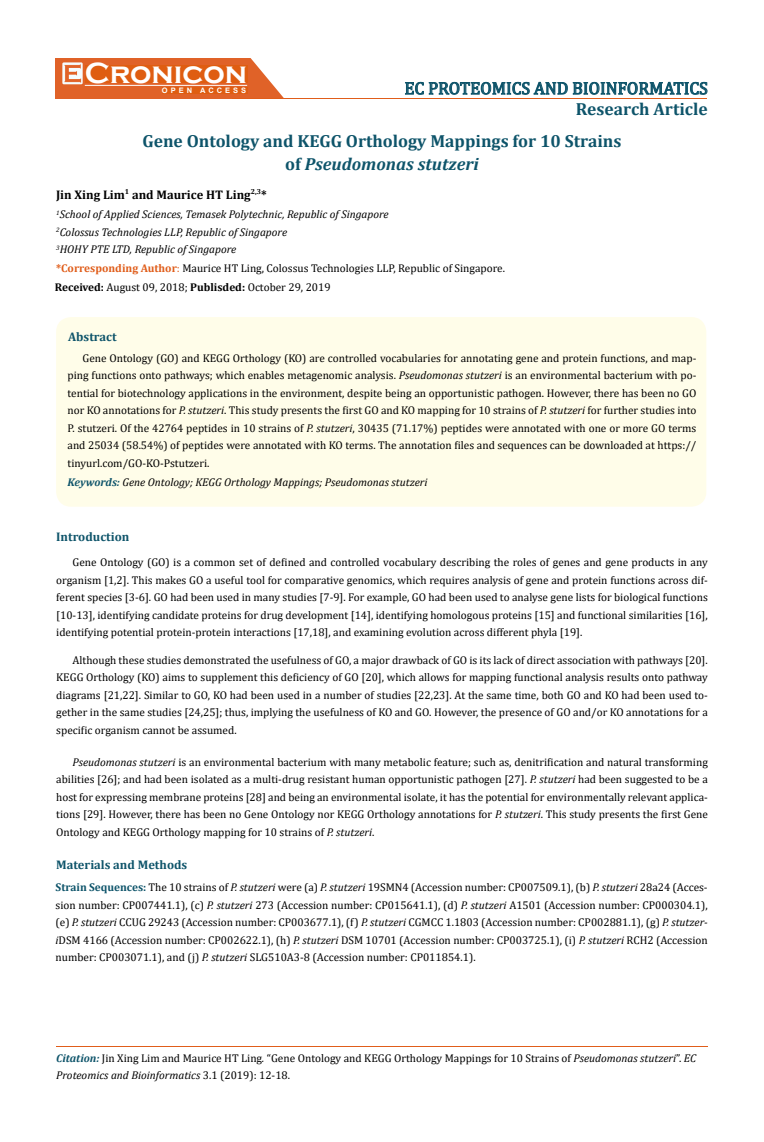
<style>
.page{position:relative;width:764px;height:1142px;background:#fff}
.page>*{position:absolute;margin:0;border:0;box-sizing:border-box;transform-origin:0 0}
.t1{font:700 30px "Copperplate Gothic";color:#fff}
.t2{font:700 17.5px/32.2px "Cambria";color:#0e546a}
.t3{font:17.5px "Cambria";color:#0e546a}
.t4{font:italic 700 17.5px "Cambria";color:#0e546a}
.t5{font:700 12.5px "Cambria";color:#0e546a}
.t6{font:700 12.5px "Cambria";color:#000}
.t7{font:11.25px/17.5px "Cambria";color:#000;text-align:justify}
.t8{font:italic 11.25px/17.5px "Cambria";color:#000}
.t9{font:700 7.5px "Arial";letter-spacing:.4em;color:#fff}
.s1{font-style:normal}
.s2{font-weight:700;color:#e05d1a}
.s3{color:#e05d1a}
.s4{font-weight:700}
.s5{font-style:italic}
.s6{font-weight:700;color:#0e546a}
.s7{font-weight:700;font-style:italic;color:#0e546a}
</style>
<div class="page">
<div style="left:56px;top:58px;width:242px;height:41px;background:#e06228"></div>
<svg style="left:250px;top:58px;width:48px;height:40px"></svg>
<img style="left:62px;top:62px;width:21px;height:22px">
<div style="left:85px;top:66px;width:162px;height:17px;background:#df5d11"></div>
<div style="left:162px;top:87px;width:85px;height:6px;background:#df5d11"></div>
<svg style="left:405px;top:82px;width:302px;height:13px"></svg>
<hr style="left:85px;top:85px;width:162px;height:1px;background:#fff">
<hr style="left:232px;top:98px;width:475px;height:1px;background:#e05d1a">
<hr style="left:56px;top:1046px;width:651px;height:1px;background:#e05d1a">
<div style="left:56px;top:317px;width:650px;height:189px;background:#fffde9;border-radius:15px"></div>
<h1 class="t1" style="left:85px;top:56px;width:164px">Cronicon</h1>
<p class="t9" style="left:162px;top:85px;width:86px">OPEN ACCESS</p>
<h2 class="t3" style="left:404px;top:78px;width:305px">EC PROTEOMICS AND BIOINFORMATICS</h2>
<h2 class="t2" style="left:142px;top:92px;width:567px;text-indent:433px">Research Article<br>Gene Ontology and KEGG Orthology Mappings for 10 Strains</h2>
<h2 class="t4" style="left:285px;top:151px;width:195px"><span class="s1">of</span> Pseudomonas stutzeri</h2>
<p class="t6" style="left:56px;top:185px;width:212px">Jin Xing Lim<sup>1</sup> and Maurice HT Ling<sup>2,3</sup>*</p>
<p class="t8" style="left:56px;top:205px;width:334px"><sup>1</sup>School of Applied Sciences, Temasek Polytechnic, Republic of Singapore<br><sup>2</sup>Colossus Technologies LLP, Republic of Singapore<br><sup>3</sup>HOHY PTE LTD, Republic of Singapore</p>
<p class="t7" style="left:56px;top:259px;width:450px"><span class="s2">*Corresponding Author</span><span class="s3">:</span> Maurice HT Ling, Colossus Technologies LLP, Republic of Singapore.</p>
<p class="t7" style="left:55px;top:278px;width:277px"><span class="s4">Received:</span> August 09, 2018; <span class="s4">Publisded:</span> October 29, 2019</p>
<p class="t5" style="left:68px;top:327px;width:50px">Abstract</p>
<p class="t7" style="left:68px;top:349px;width:630px;text-indent:15px">Gene Ontology (GO) and KEGG Orthology (KO) are controlled vocabularies for annotating gene and protein functions, and map&shy;ping functions onto pathways; which enables metagenomic analysis. <span class="s5">Pseudomonas stutzeri</span> is an environmental bacterium with po&shy;tential for biotechnology applications in the environment, despite being an opportunistic pathogen. However, there has been no GO nor KO annotations for <span class="s5">P. stutzeri</span>. This study presents the first GO and KO mapping for 10 strains of <span class="s5">P. stutzeri</span> for further studies into P. stutzeri. Of the 42764 peptides in 10 strains of <span class="s5">P. stutzeri</span>, 30435 (71.17%) peptides were annotated with one or more GO terms and 25034 (58.54%) of peptides were annotated with KO terms. The annotation files and sequences can be downloaded at https:// tinyurl.com/GO-KO-Pstutzeri.</p>
<p class="t8" style="left:68px;top:472px;width:361px"><span class="s6">Keywords:</span> Gene Ontology; KEGG Orthology Mappings; Pseudomonas stutzeri</p>
<p class="t5" style="left:56px;top:528px;width:75px">Introduction</p>
<p class="t7" style="left:56px;top:553px;width:653px;text-indent:16px">Gene Ontology (GO) is a common set of defined and controlled vocabulary describing the roles of genes and gene products in any organism [1,2]. This makes GO a useful tool for comparative genomics, which requires analysis of gene and protein functions across dif&shy;ferent species [3-6]. GO had been used in many studies [7-9]. For example, GO had been used to analyse gene lists for biological functions [10-13], identifying candidate proteins for drug development [14], identifying homologous proteins [15] and functional similarities [16], identifying potential protein-protein interactions [17,18], and examining evolution across different phyla [19].</p>
<p class="t7" style="left:56px;top:651px;width:653px;text-indent:16px">Although these studies demonstrated the usefulness of GO, a major drawback of GO is its lack of direct association with pathways [20].<br>KEGG Orthology (KO) aims to supplement this deficiency of GO [20], which allows for mapping functional analysis results onto pathway diagrams [21,22]. Similar to GO, KO had been used in a number of studies [22,23]. At the same time, both GO and KO had been used to&shy;gether in the same studies [24,25]; thus, implying the usefulness of KO and GO. However, the presence of GO and/or KO annotations for a specific organism cannot be assumed.</p>
<p class="t7" style="left:56px;top:752px;width:653px;text-indent:16px"><span class="s5">Pseudomonas stutzeri</span> is an environmental bacterium with many metabolic feature; such as, denitrification and natural transforming abilities [26]; and had been isolated as a multi-drug resistant human opportunistic pathogen [27]. <span class="s5">P. stutzeri</span> had been suggested to be a host for expressing membrane proteins [28] and being an environmental isolate, it has the potential for environmentally relevant applica&shy;tions [29]. However, there has been no Gene Ontology nor KEGG Orthology annotations for <span class="s5">P. stutzeri</span>. This study presents the first Gene Ontology and KEGG Orthology mapping for 10 strains of <span class="s5">P. stutzeri</span>.</p>
<p class="t5" style="left:56px;top:856px;width:133px">Materials and Methods</p>
<p class="t7" style="left:56px;top:878px;width:653px"><span class="s6">Strain Sequences:</span> The 10 strains of <span class="s5">P. stutzeri</span> were (a) <span class="s5">P. stutzeri</span> 19SMN4 (Accession number: CP007509.1), (b) <span class="s5">P. stutzeri</span> 28a24 (Acces&shy;sion number: CP007441.1), (c) <span class="s5">P. stutzeri</span> 273 (Accession number: CP015641.1), (d) <span class="s5">P. stutzeri</span> A1501 (Accession number: CP000304.1), (e) <span class="s5">P. stutzeri</span> CCUG 29243 (Accession number: CP003677.1), (f) <span class="s5">P. stutzeri</span> CGMCC 1.1803 (Accession number: CP002881.1), (g) <span class="s5">P. stutzer&shy;i</span>DSM 4166 (Accession number: CP002622.1), (h) <span class="s5">P. stutzeri</span> DSM 10701 (Accession number: CP003725.1), (i) <span class="s5">P. stutzeri</span> RCH2 (Accession number: CP003071.1), and (j) <span class="s5">P. stutzeri</span> SLG510A3-8 (Accession number: CP011854.1).</p>
<p class="t7" style="left:56px;top:1049px;width:641px"><span class="s7">Citation:</span> Jin Xing Lim and Maurice HT Ling<span class="s5">.</span> “Gene Ontology and KEGG Orthology Mappings for 10 Strains of <span class="s5">Pseudomonas stutzeri</span>”. <span class="s5">EC<br>Proteomics and Bioinformatics</span> 3.1 (2019): 12-18.</p>
</div>
